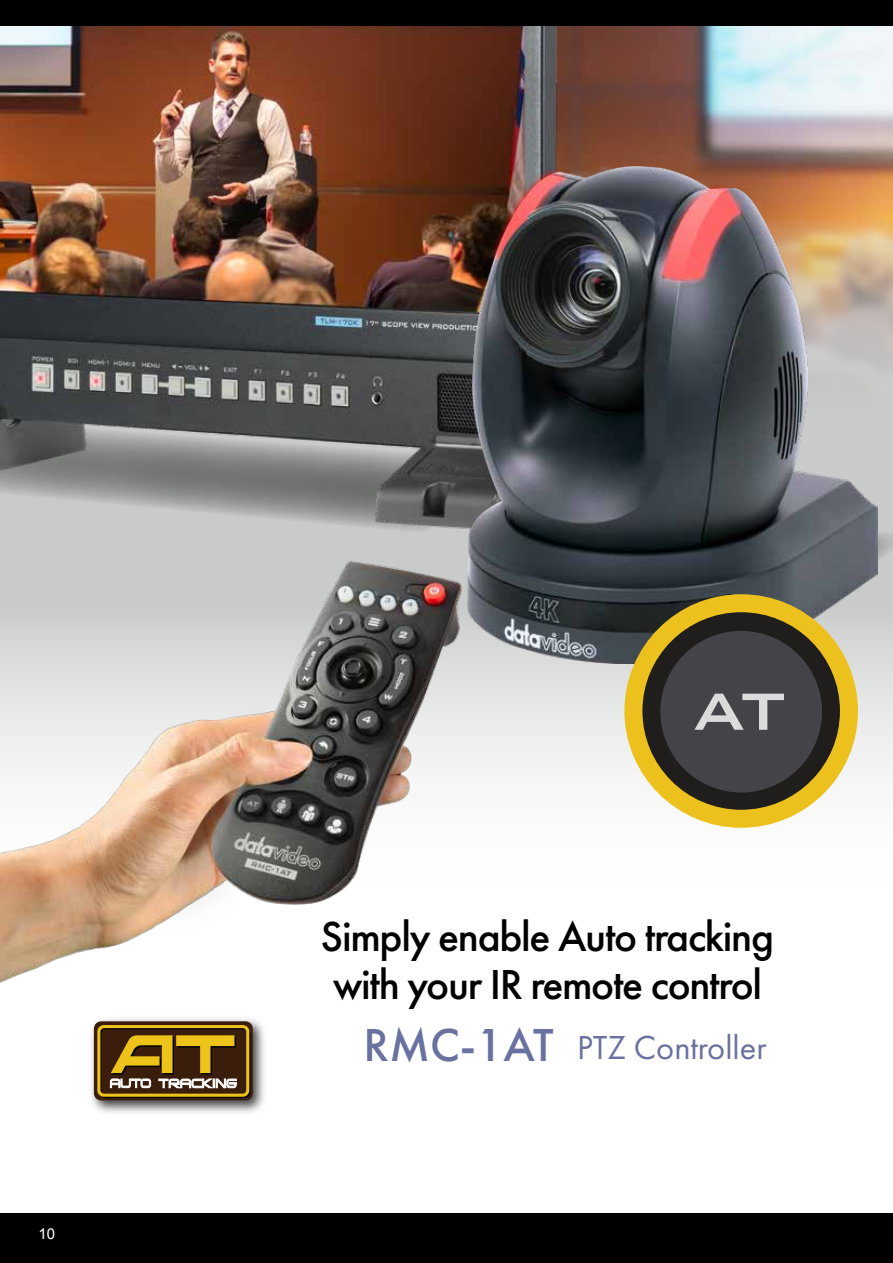
<style>
.page{position:relative;width:893px;height:1263px;background:#fff}
.page>*{position:absolute;margin:0;border:0;box-sizing:border-box;transform-origin:0 0}
.t1{font:500 70.05px "Bank Gothic BT";color:#dbdbdb}
.t2{font:500 43.5px/48px "Futura PT";letter-spacing:-.03em;color:#000}
.t3{font:34.5px "Futura PT";color:#68719f}
.t4{font:15px "Arial";color:#fff}
.s1{font-weight:500;font-size:48px}
</style>
<div class="page">
<div style="left:0;top:0;width:893px;height:38px;background:#000"></div>
<div style="left:0;top:1213px;width:893px;height:50px;background:#000"></div>
<svg style="left:504px;top:429px;width:389px;height:399px;fill:#f1f1f1"></svg>
<img style="left:695px;top:26px;width:198px;height:403px">
<img style="left:0;top:26px;width:695px;height:399px">
<svg style="left:878px;top:519px;width:15px;height:124px;background:#c7c8c8"></svg>
<img style="left:468px;top:166px;width:410px;height:498px">
<img style="left:0;top:425px;width:504px;height:688px">
<svg style="left:633px;top:603px;width:216px;height:216px;background:#55481d"></svg>
<div style="left:624px;top:594px;width:234px;height:234px;border:18px solid #edc11d;border-radius:50%"></div>
<div style="left:660px;top:631px;width:162px;height:161px;background:#444347;border-radius:50%"></div>
<p class="t4" style="left:39px;top:1224px;width:18px">10</p>
<h1 class="t1" style="left:692px;top:673px;width:94px">AT</h1>
<p class="t2" style="left:321px;top:912px;width:455px">Simply enable Auto tracking with your IR remote control</p>
<p class="t3" style="left:364px;top:1026px;width:404px"><span class="s1">RMC-1AT</span> PTZ Controller</p>
</div>
